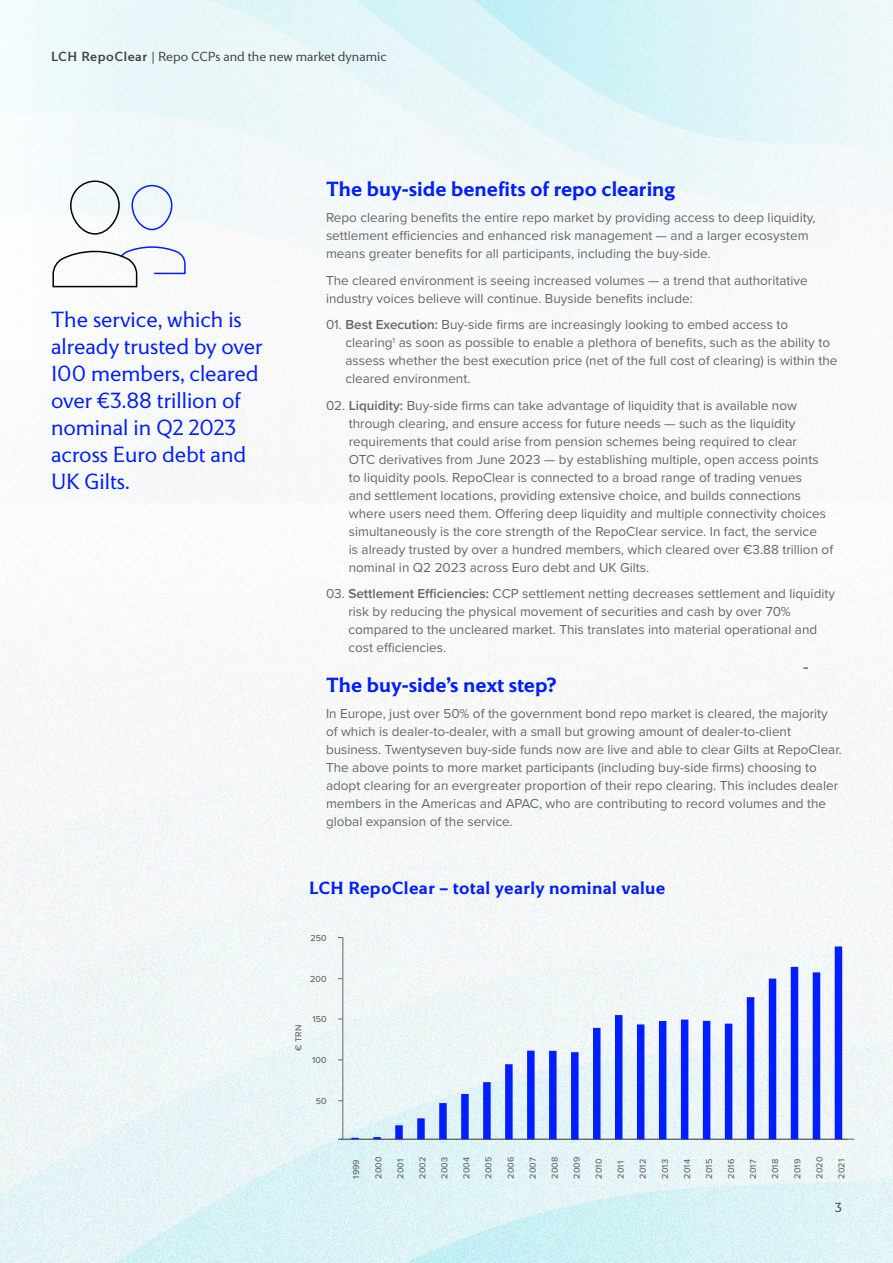
<style>
.page{position:relative;width:893px;height:1263px;background:#fff}
.page>*{position:absolute;margin:0;border:0;box-sizing:border-box;transform-origin:0 0}
.t1{font:300 22.5px/27px "LSEG Motto";color:#001eff}
.t2{font:600 21px "LSEG Motto";color:#001eff}
.t3{font:600 18px "LSEG Motto";letter-spacing:.02em;color:#001eff}
.t4{font:13.5px/18px "Proxima Nova";color:#666}
.t5{font:300 13.5px "LSEG Motto";color:#404040}
.t6{font:500 9px "Proxima Nova";color:#666}
.s1{font-weight:500}
.s2{font-weight:600}
</style>
<div class="page">
<img style="left:0;top:722px;width:893px;height:541px">
<div style="left:0;top:325px;width:893px;height:397px;background:#f9f9f9"></div>
<hr style="left:342px;top:937px;width:1px;height:202px;background:#666">
<hr style="left:338px;top:1139px;width:516px;height:1px;background:#666">
<div style="left:769px;top:978px;width:7px;height:161px;background:#001eff"></div>
<div style="left:813px;top:972px;width:7px;height:167px;background:#001eff"></div>
<div style="left:835px;top:946px;width:7px;height:193px;background:#001eff"></div>
<div style="left:791px;top:967px;width:7px;height:172px;background:#001eff"></div>
<div style="left:747px;top:997px;width:7px;height:142px;background:#001eff"></div>
<div style="left:725px;top:1024px;width:7px;height:115px;background:#001eff"></div>
<div style="left:703px;top:1021px;width:7px;height:118px;background:#001eff"></div>
<div style="left:681px;top:1019px;width:7px;height:120px;background:#001eff"></div>
<div style="left:659px;top:1021px;width:7px;height:118px;background:#001eff"></div>
<div style="left:615px;top:1015px;width:7px;height:124px;background:#001eff"></div>
<div style="left:637px;top:1024px;width:7px;height:115px;background:#001eff"></div>
<div style="left:593px;top:1028px;width:7px;height:111px;background:#001eff"></div>
<div style="left:571px;top:1052px;width:7px;height:87px;background:#001eff"></div>
<div style="left:549px;top:1051px;width:8px;height:88px;background:#001eff"></div>
<div style="left:527px;top:1051px;width:8px;height:88px;background:#001eff"></div>
<div style="left:505px;top:1064px;width:8px;height:75px;background:#001eff"></div>
<div style="left:483px;top:1082px;width:8px;height:57px;background:#001eff"></div>
<div style="left:461px;top:1094px;width:8px;height:45px;background:#001eff"></div>
<div style="left:439px;top:1103px;width:8px;height:36px;background:#001eff"></div>
<div style="left:417px;top:1118px;width:8px;height:21px;background:#001eff"></div>
<div style="left:395px;top:1125px;width:8px;height:14px;background:#001eff"></div>
<svg style="left:373px;top:1137px;width:8px;height:2px"></svg>
<svg style="left:52px;top:180px;width:134px;height:108px"></svg>
<p class="t5" style="left:51px;top:48px;width:337px"><span class="s1">LCH RepoClear</span> | Repo CCPs and the new market dynamic</p>
<h1 class="t1" style="left:51px;top:306px;width:213px">The service, which is already trusted by over<br>100 members, cleared over €3.88 trillion of nominal in Q2 2023 across Euro debt and<br>UK Gilts.</h1>
<h2 class="t2" style="left:326px;top:176px;width:351px">The buy-side benefits of repo clearing</h2>
<p class="t4" style="left:326px;top:208px;width:491px">Repo clearing benefits the entire repo market by providing access to deep liquidity, settlement efficiencies and enhanced risk management — and a larger ecosystem means greater benefits for all participants, including the buy-side.</p>
<p class="t4" style="left:326px;top:270px;width:483px">The cleared environment is seeing increased volumes — a trend that authoritative industry voices believe will continue. Buyside benefits include:</p>
<p class="t4" style="left:345px;top:315px;width:493px;text-indent:-19px">01. <span class="s2">Best Execution:</span> Buy-side firms are increasingly looking to embed access to clearing<sup>1</sup> as soon as possible to enable a plethora of benefits, such as the ability to assess whether the best execution price (net of the full cost of clearing) is within the cleared environment.</p>
<p class="t4" style="left:349px;top:395px;width:486px;text-indent:-23px">02. <span class="s2">Liquidity:</span> Buy-side firms can take advantage of liquidity that is available now through clearing, and ensure access for future needs — such as the liquidity requirements that could arise from pension schemes being required to clear<br>OTC derivatives from June 2023 — by establishing multiple, open access points to liquidity pools. RepoClear is connected to a broad range of trading venues<br>and settlement locations, providing extensive choice, and builds connections where users need them. Offering deep liquidity and multiple connectivity choices simultaneously is the core strength of the RepoClear service. In fact, the service<br>is already trusted by over a hundred members, which cleared over €3.88 trillion of nominal in Q2 2023 across Euro debt and UK Gilts.</p>
<p class="t4" style="left:348px;top:584px;width:488px;text-indent:-22px">03. <span class="s2">Settlement Efficiencies:</span> CCP settlement netting decreases settlement and liquidity risk by reducing the physical movement of securities and cash by over 70% compared to the uncleared market. This translates into material operational and cost efficiencies.</p>
<h2 class="t2" style="left:326px;top:672px;width:232px">The buy-side’s next step?</h2>
<p class="t4" style="left:326px;top:704px;width:517px">In Europe, just over 50% of the government bond repo market is cleared, the majority of which is dealer-to-dealer, with a small but growing amount of dealer-to-client business. Twentyseven buy-side funds now are live and able to clear Gilts at RepoClear.<br>The above points to more market participants (including buy-side firms) choosing to adopt clearing for an evergreater proportion of their repo clearing. This includes dealer members in the Americas and APAC, who are contributing to record volumes and the global expansion of the service.</p>
<h3 class="t3" style="left:309px;top:877px;width:358px">LCH RepoClear – total yearly nominal value</h3>
<p class="t6" style="left:292px;top:1051px;width:27px;rotate:-90deg">€ TRN</p>
<p class="t6" style="left:310px;top:931px;width:18px">250</p>
<p class="t6" style="left:310px;top:972px;width:18px">200</p>
<p class="t6" style="left:312px;top:1013px;width:16px">150</p>
<p class="t6" style="left:312px;top:1053px;width:16px">100</p>
<p class="t6" style="left:316px;top:1094px;width:12px">50</p>
<p class="t6" style="left:350px;top:1178px;width:21px;rotate:-90deg">1999</p>
<p class="t6" style="left:372px;top:1178px;width:23px;rotate:-90deg">2000</p>
<p class="t6" style="left:394px;top:1178px;width:21px;rotate:-90deg">2001</p>
<p class="t6" style="left:416px;top:1178px;width:23px;rotate:-90deg">2002</p>
<p class="t6" style="left:438px;top:1178px;width:23px;rotate:-90deg">2003</p>
<p class="t6" style="left:460px;top:1178px;width:23px;rotate:-90deg">2004</p>
<p class="t6" style="left:482px;top:1178px;width:23px;rotate:-90deg">2005</p>
<p class="t6" style="left:504px;top:1178px;width:23px;rotate:-90deg">2006</p>
<p class="t6" style="left:526px;top:1178px;width:23px;rotate:-90deg">2007</p>
<p class="t6" style="left:548px;top:1178px;width:23px;rotate:-90deg">2008</p>
<p class="t6" style="left:570px;top:1178px;width:23px;rotate:-90deg">2009</p>
<p class="t6" style="left:592px;top:1178px;width:21px;rotate:-90deg">2010</p>
<p class="t6" style="left:614px;top:1178px;width:19px;rotate:-90deg">2011</p>
<p class="t6" style="left:636px;top:1178px;width:21px;rotate:-90deg">2012</p>
<p class="t6" style="left:658px;top:1178px;width:21px;rotate:-90deg">2013</p>
<p class="t6" style="left:680px;top:1178px;width:21px;rotate:-90deg">2014</p>
<p class="t6" style="left:702px;top:1178px;width:21px;rotate:-90deg">2015</p>
<p class="t6" style="left:724px;top:1178px;width:21px;rotate:-90deg">2016</p>
<p class="t6" style="left:746px;top:1178px;width:20px;rotate:-90deg">2017</p>
<p class="t6" style="left:769px;top:1178px;width:21px;rotate:-90deg">2018</p>
<p class="t6" style="left:791px;top:1178px;width:21px;rotate:-90deg">2019</p>
<p class="t6" style="left:813px;top:1178px;width:23px;rotate:-90deg">2020</p>
<p class="t6" style="left:835px;top:1178px;width:21px;rotate:-90deg">2021</p>
<p class="t5" style="left:835px;top:1199px;width:9px">3</p>
</div>
